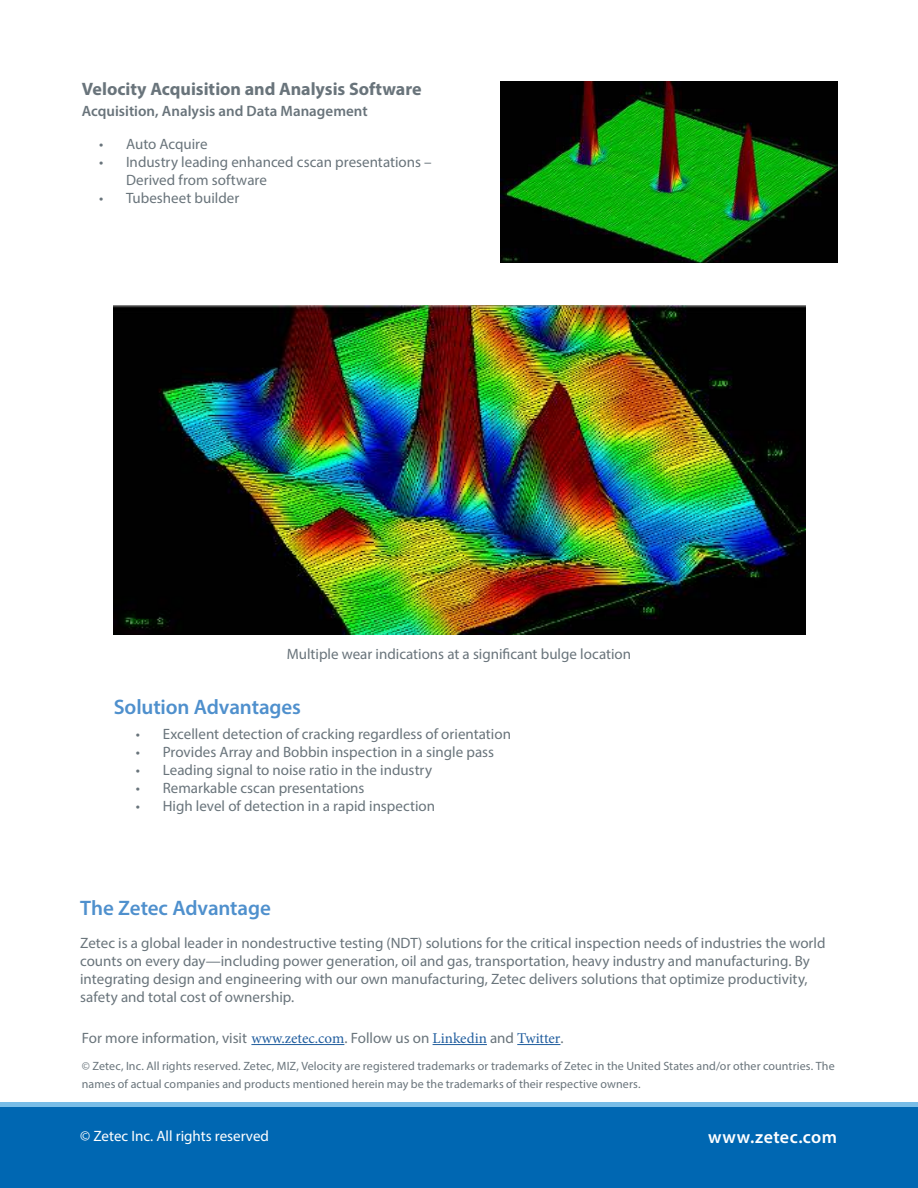
<style>
.page{position:relative;width:918px;height:1188px;background:#fff}
.page>*{position:absolute;margin:0;border:0;box-sizing:border-box;transform-origin:0 0}
.t1{font:600 21px "Myriad Pro";letter-spacing:-.005em;color:#4f90cd}
.t2{font:700 18px "Myriad Pro";color:#69747b}
.t3{font:600 18px "Myriad Pro";letter-spacing:.02em;color:#fff}
.t4{font:15px/18px "Myriad Pro";color:#69747b}
.t5{font:600 15px "Myriad Pro";color:#69747b}
.t6{font:15px "Myriad Pro";color:#fff}
.t7{font:12px/18px "Myriad Pro";letter-spacing:.01em;color:#69747b}
.s1{font-family:"Minion Pro";color:#205d9e}
</style>
<div class="page">
<hr style="left:0;top:1103px;width:918px;height:4px;background:#78bde8">
<div style="left:0;top:1107px;width:918px;height:81px;background:#0067b2"></div>
<img style="left:500px;top:81px;width:338px;height:181px">
<img style="left:114px;top:306px;width:692px;height:328px">
<hr style="left:251px;top:1044px;width:93px;height:1px;background:#205d9e">
<hr style="left:433px;top:1044px;width:54px;height:1px;background:#205d9e">
<hr style="left:517px;top:1044px;width:43px;height:1px;background:#205d9e">
<p class="t2" style="left:82px;top:82px;width:341px">Velocity Acquisition and Analysis Software</p>
<p class="t5" style="left:82px;top:105px;width:287px">Acquisition, Analysis and Data Management</p>
<p class="t4" style="left:99px;top:136px;width:110px">• Auto Acquire</p>
<p class="t4" style="left:126px;top:154px;width:307px;text-indent:-27px">• Industry leading enhanced cscan presentations –<br>Derived from software</p>
<p class="t4" style="left:99px;top:190px;width:142px">• Tubesheet builder</p>
<p class="t4" style="left:287px;top:646px;width:346px">Multiple wear indications at a significant bulge location</p>
<h1 class="t1" style="left:114px;top:699px;width:189px">Solution Advantages</h1>
<p class="t4" style="left:136px;top:726px;width:377px">• Excellent detection of cracking regardless of orientation</p>
<p class="t4" style="left:136px;top:744px;width:360px">• Provides Array and Bobbin inspection in a single pass</p>
<p class="t4" style="left:136px;top:762px;width:298px">• Leading signal to noise ratio in the industry</p>
<p class="t4" style="left:136px;top:780px;width:230px">• Remarkable cscan presentations</p>
<p class="t4" style="left:136px;top:798px;width:301px">• High level of detection in a rapid inspection</p>
<h1 class="t1" style="left:80px;top:900px;width:192px">The Zetec Advantage</h1>
<p class="t4" style="left:80px;top:935px;width:747px">Zetec is a global leader in nondestructive testing (NDT) solutions for the critical inspection needs of industries the world counts on every day—including power generation, oil and gas, transportation, heavy industry and manufacturing. By integrating design and engineering with our own manufacturing, Zetec delivers solutions that optimize productivity, safety and total cost of ownership.</p>
<p class="t4" style="left:82px;top:1030px;width:483px">For more information, visit <span class="s1">www.zetec.com</span>. Follow us on <span class="s1">Linkedin</span> and <span class="s1">Twitter</span>.</p>
<p class="t7" style="left:82px;top:1058px;width:754px">© Zetec, Inc. All rights reserved. Zetec, MIZ, Velocity are registered trademarks or trademarks of Zetec in the United States and/or other countries. The names of actual companies and products mentioned herein may be the trademarks of their respective owners.</p>
<p class="t6" style="left:80px;top:1130px;width:190px">© Zetec Inc. All rights reserved</p>
<p class="t3" style="left:708px;top:1126px;width:130px">www.zetec.com</p>
</div>
